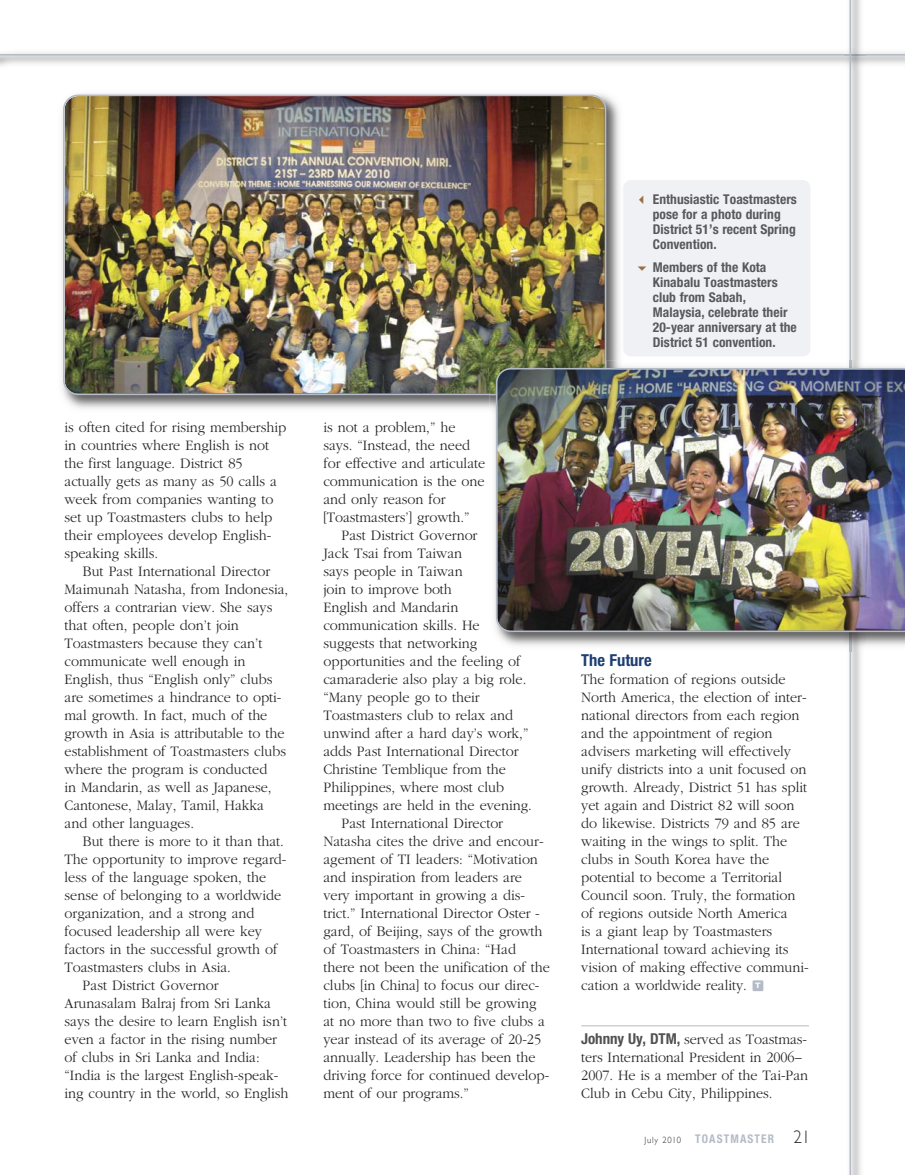
<style>
.page{position:relative;width:905px;height:1175px;background:#fff}
.page>*{position:absolute;margin:0;border:0;box-sizing:border-box;transform-origin:0 0}
.t1{font:700 condensed 16.5px "Helvetica Neue LT Std";color:#1d3e73}
.t2{font:300 15px/18px "ITC Garamond Std";color:#272627;scale:.95 1}
.t3{font:700 condensed 13.5px/15px "Helvetica Neue LT Std";letter-spacing:.005em;color:#58595c}
.t4{font:700 condensed 12px "Helvetica Neue LT Std";letter-spacing:.1em;color:#b4bbc7;scale:.95 1}
.t5{font:700 expanded 7.5px "Helvetica Neue LT Std";color:#fff}
.s1{color:#976e45}
.s2{font-family:"Helvetica Neue LT Std";font-weight:700;font-stretch:condensed;color:#525152}
.s3{font-family:"Gill Sans";font-weight:300;font-stretch:normal;font-size:9px;color:#272627}
.s4{font-family:"Gill Sans";font-weight:300;font-stretch:normal;font-size:18px;color:#272627}
</style>
<div class="page">
<div style="left:623px;top:180px;width:187px;height:176px;background:#f0f1f4;border-radius:8px"></div>
<hr style="left:0;top:54px;width:904px;height:2px;background:#b4bbc7">
<hr style="left:849px;top:0;width:2px;height:1174px;background:#b4bbc7">
<hr style="left:581px;top:1025px;width:227px;height:1px;background:#b4bbc7">
<div style="left:752px;top:980px;width:11px;height:11px;background:#b4bbc7"></div>
<img style="left:62px;top:93px;width:558px;height:316px">
<img style="left:63px;top:94px;width:543px;height:301px">
<img style="left:489px;top:361px;width:415px;height:291px">
<img style="left:489px;top:361px;width:115px;height:32px">
<img style="left:496px;top:368px;width:408px;height:264px">
<p class="t2" style="left:65px;top:419px;width:235px">is often cited for rising membership</p>
<p class="t2" style="left:65px;top:437px;width:217px">in countries where English is not</p>
<p class="t2" style="left:65px;top:455px;width:189px">the first language. District 85</p>
<p class="t2" style="left:65px;top:473px;width:225px">actually gets as many as 50 calls a</p>
<p class="t2" style="left:65px;top:491px;width:221px">week from companies wanting to</p>
<p class="t2" style="left:65px;top:509px;width:220px">set up Toastmasters clubs to help</p>
<p class="t2" style="left:65px;top:527px;width:219px">their employees develop English-</p>
<p class="t2" style="left:65px;top:545px;width:100px">speaking skills.</p>
<p class="t2" style="left:83px;top:563px;width:199px">But Past International Director</p>
<p class="t2" style="left:65px;top:581px;width:237px">Maimunah Natasha, from Indonesia,</p>
<p class="t2" style="left:65px;top:599px;width:220px">offers a contrarian view. She says</p>
<p class="t2" style="left:65px;top:617px;width:185px">that often, people don’t join</p>
<p class="t2" style="left:65px;top:635px;width:210px">Toastmasters because they can’t</p>
<p class="t2" style="left:65px;top:653px;width:192px">communicate well enough in</p>
<p class="t2" style="left:65px;top:671px;width:220px">English, thus “English only” clubs</p>
<p class="t2" style="left:65px;top:689px;width:230px">are sometimes a hindrance to opti-</p>
<p class="t2" style="left:65px;top:707px;width:215px">mal growth. In fact, much of the</p>
<p class="t2" style="left:65px;top:725px;width:233px">growth in Asia is attributable to the</p>
<p class="t2" style="left:65px;top:743px;width:235px">establishment of Toastmasters clubs</p>
<p class="t2" style="left:65px;top:761px;width:215px">where the program is conducted</p>
<p class="t2" style="left:65px;top:779px;width:219px">in Mandarin, as well as Japanese,</p>
<p class="t2" style="left:65px;top:797px;width:211px">Cantonese, Malay, Tamil, Hakka</p>
<p class="t2" style="left:65px;top:815px;width:138px">and other languages.</p>
<p class="t2" style="left:83px;top:833px;width:213px">But there is more to it than that.</p>
<p class="t2" style="left:65px;top:851px;width:235px">The opportunity to improve regard-</p>
<p class="t2" style="left:65px;top:869px;width:214px">less of the language spoken, the</p>
<p class="t2" style="left:65px;top:887px;width:229px">sense of belonging to a worldwide</p>
<p class="t2" style="left:65px;top:905px;width:201px">organization, and a strong and</p>
<p class="t2" style="left:65px;top:923px;width:209px">focused leadership all were key</p>
<p class="t2" style="left:65px;top:941px;width:226px">factors in the successful growth of</p>
<p class="t2" style="left:65px;top:959px;width:177px">Toastmasters clubs in Asia.</p>
<p class="t2" style="left:83px;top:977px;width:145px">Past District Governor</p>
<p class="t2" style="left:65px;top:995px;width:219px">Arunasalam Balraj from Sri Lanka</p>
<p class="t2" style="left:65px;top:1013px;width:236px">says the desire to learn English isn’t</p>
<p class="t2" style="left:65px;top:1031px;width:225px">even a factor in the rising number</p>
<p class="t2" style="left:65px;top:1049px;width:207px">of clubs in Sri Lanka and India:</p>
<p class="t2" style="left:65px;top:1067px;width:227px">“India is the largest English-speak-</p>
<p class="t2" style="left:65px;top:1085px;width:237px">ing country in the world, so English</p>
<p class="t2" style="left:323px;top:419px;width:141px">is not a problem,” he</p>
<p class="t2" style="left:323px;top:437px;width:156px">says. “Instead, the need</p>
<p class="t2" style="left:323px;top:455px;width:172px">for effective and articulate</p>
<p class="t2" style="left:323px;top:473px;width:171px">communication is the one</p>
<p class="t2" style="left:323px;top:491px;width:130px">and only reason for</p>
<p class="t2" style="left:323px;top:509px;width:155px">[Toastmasters’] growth.”</p>
<p class="t2" style="left:341px;top:527px;width:145px">Past District Governor</p>
<p class="t2" style="left:323px;top:545px;width:148px">Jack Tsai from Taiwan</p>
<p class="t2" style="left:323px;top:563px;width:148px">says people in Taiwan</p>
<p class="t2" style="left:323px;top:581px;width:137px">join to improve both</p>
<p class="t2" style="left:323px;top:599px;width:143px">English and Mandarin</p>
<p class="t2" style="left:323px;top:617px;width:166px">communication skills. He</p>
<p class="t2" style="left:323px;top:635px;width:163px">suggests that networking</p>
<p class="t2" style="left:323px;top:653px;width:209px">opportunities and the feeling of</p>
<p class="t2" style="left:323px;top:671px;width:215px">camaraderie also play a big role.</p>
<p class="t2" style="left:323px;top:689px;width:166px">“Many people go to their</p>
<p class="t2" style="left:323px;top:707px;width:201px">Toastmasters club to relax and</p>
<p class="t2" style="left:323px;top:725px;width:217px">unwind after a hard day’s work,”</p>
<p class="t2" style="left:323px;top:743px;width:207px">adds Past International Director</p>
<p class="t2" style="left:323px;top:761px;width:193px">Christine Temblique from the</p>
<p class="t2" style="left:323px;top:779px;width:192px">Philippines, where most club</p>
<p class="t2" style="left:323px;top:797px;width:221px">meetings are held in the evening.</p>
<p class="t2" style="left:341px;top:815px;width:172px">Past International Director</p>
<p class="t2" style="left:323px;top:833px;width:233px">Natasha cites the drive and encour-</p>
<p class="t2" style="left:323px;top:851px;width:227px">agement of TI leaders: “Motivation</p>
<p class="t2" style="left:323px;top:869px;width:210px">and inspiration from leaders are</p>
<p class="t2" style="left:323px;top:887px;width:214px">very important in growing a dis-</p>
<p class="t2" style="left:323px;top:905px;width:229px">trict.” International Director Oster -</p>
<p class="t2" style="left:323px;top:923px;width:232px">gard, of Beijing, says of the growth</p>
<p class="t2" style="left:323px;top:941px;width:204px">of Toastmasters in China: “Had</p>
<p class="t2" style="left:323px;top:959px;width:240px">there not been the unification of the</p>
<p class="t2" style="left:323px;top:977px;width:229px">clubs [in China] to focus our direc-</p>
<p class="t2" style="left:323px;top:995px;width:226px">tion, China would still be growing</p>
<p class="t2" style="left:323px;top:1013px;width:235px">at no more than two to five clubs a</p>
<p class="t2" style="left:323px;top:1031px;width:231px">year instead of its average of 20-25</p>
<p class="t2" style="left:323px;top:1049px;width:225px">annually. Leadership has been the</p>
<p class="t2" style="left:323px;top:1067px;width:239px">driving force for continued develop-</p>
<p class="t2" style="left:323px;top:1085px;width:155px">ment of our programs.”</p>
<p class="t3" style="left:652px;top:192px;width:146px;text-indent:-17px"><span class="s1">✓</span> Enthusiastic Toastmasters pose for a photo during<br>District 51’s recent Spring<br>Convention.</p>
<p class="t3" style="left:652px;top:261px;width:146px">Members of the Kota<br>Kinabalu Toastmasters club from Sabah,<br>Malaysia, celebrate their<br>20-year anniversary at the<br>District 51 convention.</p>
<p class="t1" style="left:581px;top:654px;width:72px">The Future</p>
<p class="t2" style="left:581px;top:671px;width:241px">The formation of regions outside North America, the election of inter&shy;national directors from each region and the appointment of region advisers marketing will effectively unify districts into a unit focused on growth. Already, District 51 has split yet again and District 82 will soon do likewise. Districts 79 and 85 are waiting in the wings to split. The clubs in South Korea have the potential to become a Territorial Council soon. Truly, the formation of regions outside North America<br>is a giant leap by Toastmasters International toward achieving its vision of making effective communi&shy;cation a worldwide reality.</p>
<p class="t2" style="left:581px;top:1031px;width:240px"><span class="s2">Johnny Uy, DTM,</span> served as Toast mas - ters International President in 2006– 2007. He is a member of the Tai-Pan Club in Cebu City, Philippines.</p>
<p class="t5" style="left:755px;top:982px;width:7px">T</p>
<p class="t4" style="left:644px;top:1134px;width:176px"><span class="s3">July 2010</span> TOASTMASTER <span class="s4">21</span></p>
</div>
